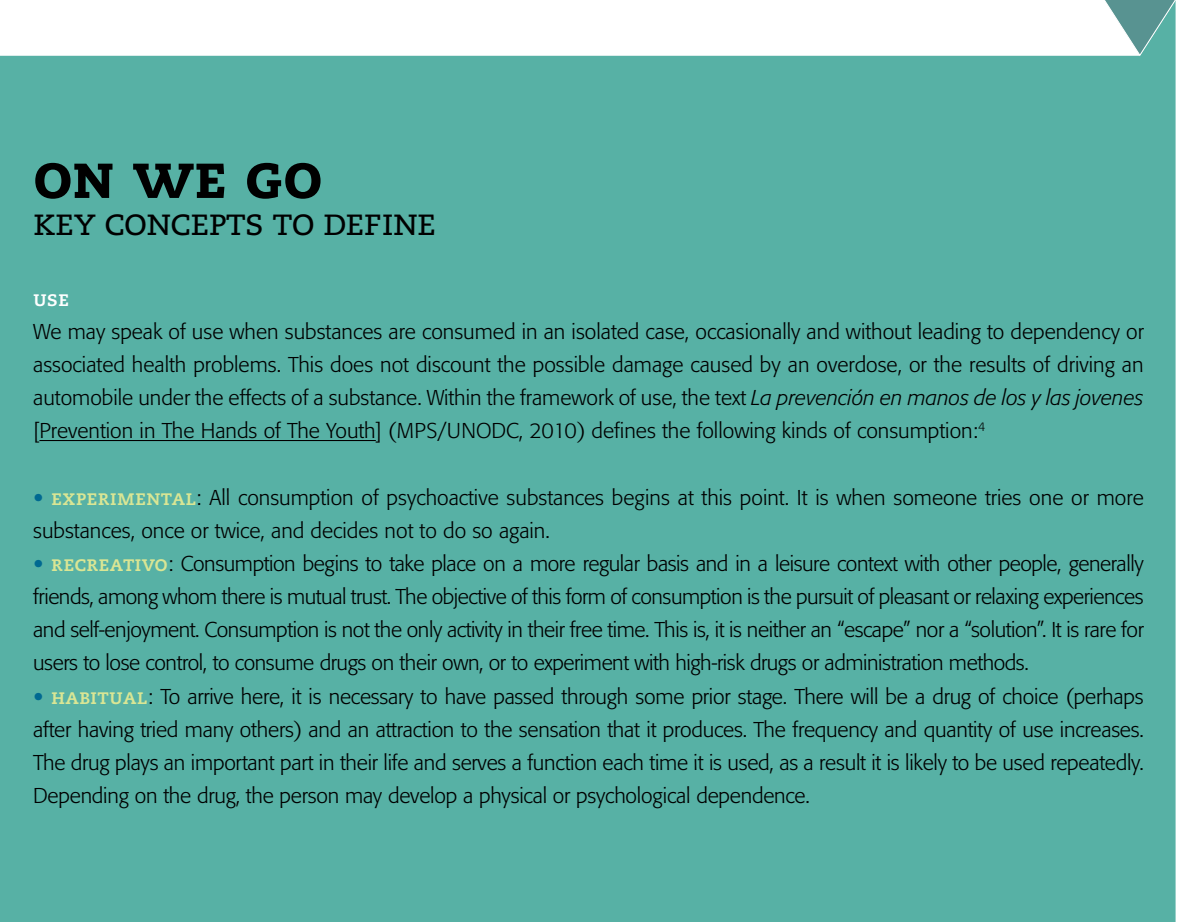
<style>
.page{position:relative;width:1177px;height:922px;background:#fff}
.page>*{position:absolute;margin:0;border:0;box-sizing:border-box;transform-origin:0 0}
.t1{font:62.5px "Caecilia Heavy SC";color:#000}
.t2{font:37.5px "Caecilia Roman SC";letter-spacing:-.03em;color:#000}
.t3{font:300 21.25px/33.2px "Formata";color:#000;text-align:justify}
.t4{font:21.25px "Caecilia Bold SC";color:#fff}
.s1{font-style:italic}
.s2{font-family:"Caecilia";color:#006991}
.s3{font-family:"Caecilia Bold SC";font-weight:400;color:#dae694}
</style>
<div class="page">
<div style="left:0;top:55px;width:1175px;height:866px;background:#57b1a5"></div>
<svg style="left:1102px;top:0;width:74px;height:56px"></svg>
<hr style="left:39px;top:440px;width:337px;height:1px;background:#000">
<h1 class="t1" style="left:33px;top:137px;width:291px">on we go</h1>
<h2 class="t2" style="left:33px;top:201px;width:405px">key concepts to define</h2>
<p class="t4" style="left:33px;top:286px;width:37px">use</p>
<p class="t3" style="left:33px;top:315px;width:1112px">We may speak of use when substances are consumed in an isolated case, occasionally and without leading to dependency or associated health problems. This does not discount the possible damage caused by an overdose, or the results of driving an automobile under the effects of a substance. Within the framework of use, the text <span class="s1">La prevención en manos de los y las jovenes </span>[Prevention in The Hands of The Youth] (MPS/UNODC, 2010) defines the following kinds of consumption:<sup>4</sup></p>
<p class="t3" style="left:33px;top:480px;width:1111px"><span class="s2">•</span> <span class="s3">experimental</span>: All consumption of psychoactive substances begins at this point. It is when someone tries one or more substances, once or twice, and decides not to do so again.</p>
<p class="t3" style="left:33px;top:547px;width:1112px"><span class="s2">•</span> <span class="s3">recreativo</span>: Consumption begins to take place on a more regular basis and in a leisure context with other people, generally friends, among whom there is mutual trust. The objective of this form of consumption is the pursuit of pleasant or relaxing experiences and self-enjoyment. Consumption is not the only activity in their free time. This is, it is neither an “escape” nor a “solution”. It is rare for users to lose control, to consume drugs on their own, or to experiment with high-risk drugs or administration methods.</p>
<p class="t3" style="left:33px;top:679px;width:1112px"><span class="s2">•</span> <span class="s3">habitual</span>: To arrive here, it is necessary to have passed through some prior stage. There will be a drug of choice (perhaps after having tried many others) and an attraction to the sensation that it produces. The frequency and quantity of use increases.<br>The drug plays an important part in their life and serves a function each time it is used, as a result it is likely to be used repeatedly.<br>Depending on the drug, the person may develop a physical or psychological dependence.</p>
</div>
